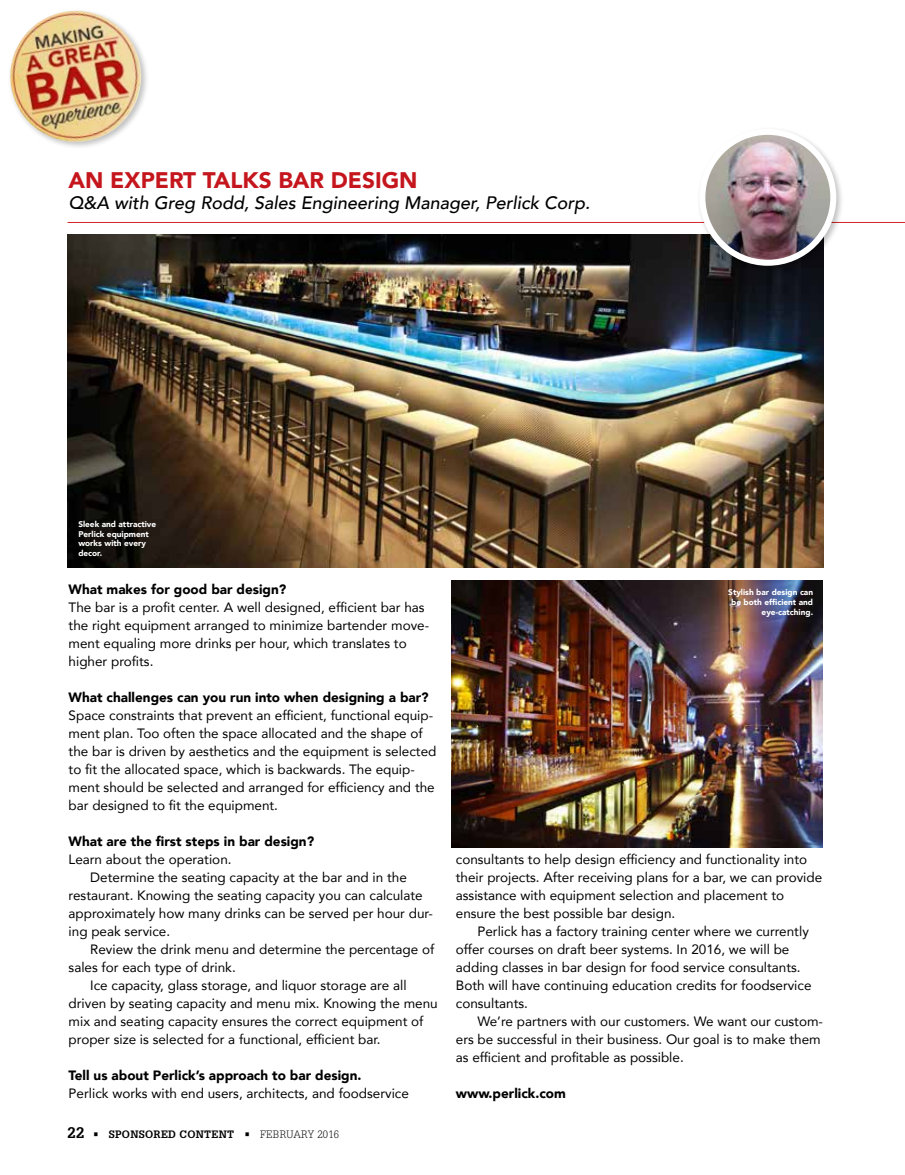
<style>
.page{position:relative;width:905px;height:1175px;background:#fff}
.page>*{position:absolute;margin:0;border:0;box-sizing:border-box;transform-origin:0 0}
.t1{font:900 22.5px "Avenir";color:#c4161c}
.t2{font:italic 500 18px "Avenir";color:#000}
.t3{font:13.5px/18px "Avenir";color:#000}
.t4{font:900 13.5px "Avenir";color:#000}
.t5{font:700 10.5px "Glypha LT Std";letter-spacing:.025em;color:#000}
.t6{font:900 8.25px/9.8px "Avenir";color:#fff;text-align:right}
.s1{font-size:15px}
.s2{font-weight:300}
</style>
<div class="page">
<img style="left:10px;top:11px;width:136px;height:136px">
<hr style="left:68px;top:222px;width:836px;height:1px;background:#d2232a">
<img style="left:68px;top:235px;width:756px;height:332px">
<div style="left:696px;top:126px;width:148px;height:148px;background:#000;opacity:.25"></div>
<img style="left:702px;top:132px;width:131px;height:131px;border-radius:65px">
<div style="left:699px;top:129px;width:137px;height:137px;border:6px solid #fff;border-radius:50%"></div>
<img style="left:451px;top:580px;width:371px;height:268px">
<h1 class="t1" style="left:69px;top:160px;width:350px">AN EXPERT TALKS BAR DESIGN</h1>
<h2 class="t2" style="left:69px;top:192px;width:523px">Q&amp;A with Greg Rodd, Sales Engineering Manager, Perlick Corp.</h2>
<p class="t6" style="left:78px;top:519px;width:79px;text-align:left">Sleek and attractive<br>Perlick equipment works with every decor.</p>
<p class="t4" style="left:69px;top:578px;width:219px">What makes for good bar design?</p>
<p class="t3" style="left:69px;top:598px;width:362px">The bar is a profit center. A well designed, efficient bar has the right equipment arranged to minimize bartender move&shy;ment equaling more drinks per hour, which translates to higher profits.</p>
<p class="t4" style="left:69px;top:686px;width:361px">What challenges can you run into when designing a bar?</p>
<p class="t3" style="left:69px;top:706px;width:369px">Space constraints that prevent an efficient, functional equip&shy;ment plan. Too often the space allocated and the shape of the bar is driven by aesthetics and the equipment is selected to fit the allocated space, which is backwards. The equip&shy;ment should be selected and arranged for efficiency and the bar designed to fit the equipment.</p>
<p class="t4" style="left:69px;top:830px;width:247px">What are the first steps in bar design?</p>
<p class="t3" style="left:69px;top:850px;width:164px">Learn about the operation.</p>
<p class="t3" style="left:90px;top:868px;width:318px">Determine the seating capacity at the bar and in the</p>
<p class="t3" style="left:69px;top:886px;width:355px">restaurant. Knowing the seating capacity you can calculate</p>
<p class="t3" style="left:69px;top:904px;width:366px">approximately how many drinks can be served per hour dur-</p>
<p class="t3" style="left:69px;top:922px;width:103px">ing peak service.</p>
<p class="t3" style="left:90px;top:940px;width:345px">Review the drink menu and determine the percentage of</p>
<p class="t3" style="left:69px;top:958px;width:169px">sales for each type of drink.</p>
<p class="t3" style="left:90px;top:976px;width:318px">Ice capacity, glass storage, and liquor storage are all</p>
<p class="t3" style="left:69px;top:994px;width:370px">driven by seating capacity and menu mix. Knowing the menu</p>
<p class="t3" style="left:69px;top:1012px;width:356px">mix and seating capacity ensures the correct equipment of</p>
<p class="t3" style="left:69px;top:1030px;width:313px">proper size is selected for a functional, efficient bar.</p>
<p class="t4" style="left:69px;top:1064px;width:294px">Tell us about Perlick’s approach to bar design.</p>
<p class="t3" style="left:69px;top:1084px;width:342px">Perlick works with end users, architects, and foodservice</p>
<p class="t5" style="left:68px;top:1128px;width:273px"><span class="s1">22</span> • SPONSORED CONTENT • <span class="s2">FEBRUARY 2016</span></p>
<p class="t6" style="left:728px;top:587px;width:86px">Stylish bar design can be both efficient and eye-catching.</p>
<p class="t3" style="left:456px;top:850px;width:368px">consultants to help design efficiency and functionality into their projects. After receiving plans for a bar, we can provide assistance with equipment selection and placement to ensure the best possible bar design.</p>
<p class="t3" style="left:456px;top:922px;width:357px;text-indent:22px">Perlick has a factory training center where we currently offer courses on draft beer systems. In 2016, we will be adding classes in bar design for food service consultants.<br>Both will have continuing education credits for foodservice consultants.</p>
<p class="t3" style="left:456px;top:1012px;width:369px;text-indent:22px">We’re partners with our customers. We want our custom&shy;ers be successful in their business. Our goal is to make them as efficient and profitable as possible.</p>
<p class="t4" style="left:456px;top:1082px;width:111px">www.perlick.com</p>
</div>
